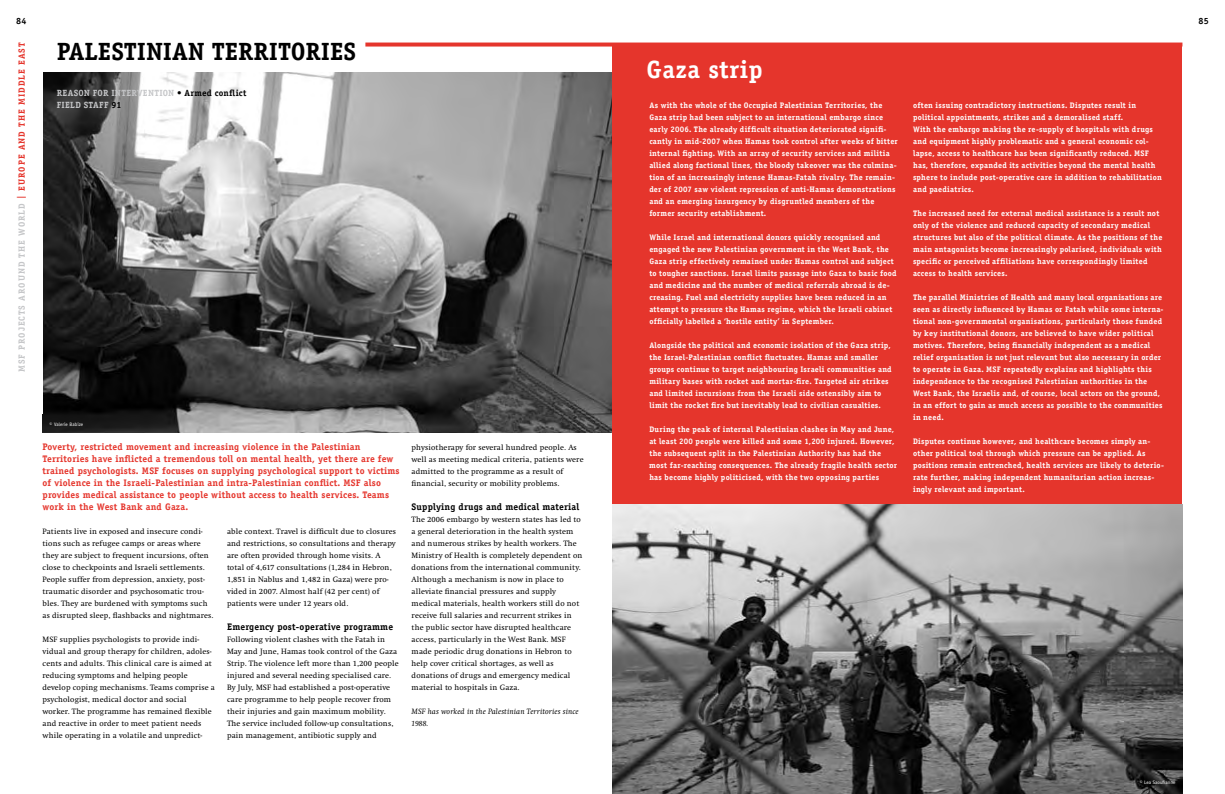
<style>
.page{position:relative;width:1225px;height:794px;background:#fff}
.page>*{position:absolute;margin:0;border:0;box-sizing:border-box;transform-origin:0 0}
.t1{font:700 25px "Officina Serif";color:#000}
.t2{font:700 25px "Officina Serif";color:#fff}
.t3{font:700 14px/18px "Officina Serif";letter-spacing:.005em;color:#fff}
.t4{font:700 9.5px/12px "Officina Serif";letter-spacing:.02em;color:#e5352c}
.t5{font:700 9.5px "Officina Serif";letter-spacing:.02em;color:#000}
.t6{font:700 9px "Officina Serif";letter-spacing:.1em;color:#c5c6c8}
.t7{font:700 9px/12px "Officina Serif";letter-spacing:.045em;color:#c5c6c8}
.t8{font:700 9px "Officina Serif";color:#000}
.t9{font:700 8px/12px "Officina Serif";letter-spacing:.03em;color:#fff}
.t10{font:8px/12px "Swift";letter-spacing:.015em;color:#000}
.t11{font:italic 8px/12px "Swift";letter-spacing:.015em;color:#000}
.t12{font:5px "Officina Sans";letter-spacing:.015em;color:#fff}
.s1{color:#e5352c}
.s2{color:#000}
</style>
<div class="page">
<svg style="left:365px;top:43px;width:247px;height:4px"></svg>
<img style="left:43px;top:72px;width:569px;height:360px">
<div style="left:612px;top:43px;width:570px;height:708px;background:#e5352c"></div>
<img style="left:612px;top:504px;width:570px;height:290px">
<p class="t8" style="left:16px;top:15px;width:12px">84</p>
<p class="t6" style="left:16px;top:372px;width:331px;rotate:-90deg">MSF PROJECTS AROUND THE WORLD <span class="s1">| Europe and the Middle East</span></p>
<h1 class="t1" style="left:57px;top:36px;width:80px">PALE STINI</h1>
<h1 class="t1" style="left:172px;top:36px;width:185px">AN TERRITORIE S</h1>
<p class="t7" style="left:57px;top:87px;width:191px">Reason for Intervention <span class="s2">• Armed conflict<br></span>Field Staff</p>
<p class="t8" style="left:111px;top:99px;width:11px">91</p>
<p class="t12" style="left:50px;top:421px;width:35px">© Valerie Babize</p>
<p class="t4" style="left:43px;top:441px;width:358px">Poverty, restricted movement and increasing violence in the Palestinian Territories have inflicted a tremendous toll on mental health, yet there are few trained psychologists. MSF focuses on supplying psychological support to victims of violence in the Israeli-Palestinian and intra-Palestinian conflict. MSF also provides medical assistance to people without access to health services. Teams work in the West Bank and Gaza.</p>
<p class="t10" style="left:43px;top:526px;width:172px">Patients live in exposed and insecure condi&shy;tions such as refugee camps or areas where they are subject to frequent incursions, often close to checkpoints and Israeli settlements.<br>People suffer from depression, anxiety, post&shy;traumatic disorder and psychosomatic trou&shy;bles. They are burdened with symptoms such as disrupted sleep, flashbacks and nightmares.</p>
<p class="t10" style="left:43px;top:634px;width:174px">MSF supplies psychologists to provide indi&shy;vidual and group therapy for children, adoles&shy;cents and adults. This clinical care is aimed at reducing symptoms and helping people develop coping mechanisms. Teams comprise a psychologist, medical doctor and social worker. The programme has remained flexible and reactive in order to meet patient needs while operating in a volatile and unpredict-</p>
<p class="t10" style="left:227px;top:526px;width:170px">able context. Travel is difficult due to closures and restrictions, so consultations and therapy are often provided through home visits. A total of 4,617 consultations (1,284 in Hebron, 1,851 in Nablus and 1,482 in Gaza) were pro&shy;vided in 2007. Almost half (42 per cent) of patients were under 12 years old.</p>
<p class="t5" style="left:227px;top:621px;width:168px">Emergency post-operative programme</p>
<p class="t10" style="left:227px;top:634px;width:173px">Following violent clashes with the Fatah in May and June, Hamas took control of the Gaza Strip. The violence left more than 1,200 people injured and several needing specialised care.<br>By July, MSF had established a post-operative care programme to help people recover from their injuries and gain maximum mobility.<br>The service included follow-up consultations, pain management, antibiotic supply and</p>
<p class="t10" style="left:411px;top:442px;width:173px">physiotherapy for several hundred people. As well as meeting medical criteria, patients were admitted to the programme as a result of financial, security or mobility problems.</p>
<p class="t5" style="left:411px;top:501px;width:169px">Supplying drugs and medical material</p>
<p class="t10" style="left:411px;top:514px;width:172px">The 2006 embargo by western states has led to a general deterioration in the health system and numerous strikes by health workers. The Ministry of Health is completely dependent on donations from the international community.<br>Although a mechanism is now in place to alleviate financial pressures and supply medical materials, health workers still do not receive full salaries and recurrent strikes in the public sector have disrupted healthcare access, particularly in the West Bank. MSF made periodic drug donations in Hebron to help cover critical shortages, as well as donations of drugs and emergency medical material to hospitals in Gaza.</p>
<p class="t11" style="left:411px;top:706px;width:168px">MSF has worked in the Palestinian Territories since<br>1988.</p>
<h1 class="t2" style="left:646px;top:54px;width:118px">Gaza strip</h1>
<p class="t9" style="left:649px;top:99px;width:250px">As with the whole of the Occupied Palestinian Territories, the Gaza strip had been subject to an international embargo since early 2006. The already difficult situation deteriorated signifi&shy;cantly in mid-2007 when Hamas took control after weeks of bitter internal fighting. With an array of security services and militia allied along factional lines, the bloody takeover was the culmina&shy;tion of an increasingly intense Hamas-Fatah rivalry. The remain&shy;der of 2007 saw violent repression of anti-Hamas demonstrations and an emerging insurgency by disgruntled members of the former security establishment.</p>
<p class="t9" style="left:649px;top:231px;width:249px">While Israel and international donors quickly recognised and engaged the new Palestinian government in the West Bank, the Gaza strip effectively remained under Hamas control and subject to tougher sanctions. Israel limits passage into Gaza to basic food and medicine and the number of medical referrals abroad is de&shy;creasing. Fuel and electricity supplies have been reduced in an attempt to pressure the Hamas regime, which the Israeli cabinet officially labelled a ‘hostile entity’ in September.</p>
<p class="t9" style="left:649px;top:339px;width:244px">Alongside the political and economic isolation of the Gaza strip, the Israel-Palestinian conflict fluctuates. Hamas and smaller groups continue to target neighbouring Israeli communities and military bases with rocket and mortar-fire. Targeted air strikes and limited incursions from the Israeli side ostensibly aim to limit the rocket fire but inevitably lead to civilian casualties.</p>
<p class="t9" style="left:649px;top:423px;width:249px">During the peak of internal Palestinian clashes in May and June, at least 200 people were killed and some 1,200 injured. However, the subsequent split in the Palestinian Authority has had the most far-reaching consequences. The already fragile health sector has become highly politicised, with the two opposing parties</p>
<h2 class="t3" style="left:677px;top:358px;width:171px">MSF began working in<br>Yemen in September 2007, supporting health struc-</h2>
<h2 class="t3" style="left:677px;top:430px;width:172px">and assisting migrants and refugees in the Abyan and<br>Shabwah governorates.</h2>
<p class="t9" style="left:913px;top:99px;width:250px">often issuing contradictory instructions. Disputes result in political appointments, strikes and a demoralised staff.<br>With the embargo making the re-supply of hospitals with drugs and equipment highly problematic and a general economic col&shy;lapse, access to healthcare has been significantly reduced. MSF has, therefore, expanded its activities beyond the mental health sphere to include post-operative care in addition to rehabilitation and paediatrics.</p>
<p class="t9" style="left:913px;top:207px;width:251px">The increased need for external medical assistance is a result not only of the violence and reduced capacity of secondary medical structures but also of the political climate. As the positions of the main antagonists become increasingly polarised, individuals with specific or perceived affiliations have correspondingly limited access to health services.</p>
<p class="t9" style="left:913px;top:291px;width:252px">The parallel Ministries of Health and many local organisations are seen as directly influenced by Hamas or Fatah while some interna&shy;tional non-governmental organisations, particularly those funded by key institutional donors, are believed to have wider political motives. Therefore, being financially independent as a medical relief organisation is not just relevant but also necessary in order to operate in Gaza. MSF repeatedly explains and highlights this independence to the recognised Palestinian authorities in the West Bank, the Israelis and, of course, local actors on the ground, in an effort to gain as much access as possible to the communities in need.</p>
<p class="t9" style="left:913px;top:435px;width:252px">Disputes continue however, and healthcare becomes simply an&shy;other political tool through which pressure can be applied. As positions remain entrenched, health services are likely to deterio&shy;rate further, making independent humanitarian action increas&shy;ingly relevant and important.</p>
<p class="t8" style="left:1198px;top:15px;width:12px">85</p>
<p class="t12" style="left:1139px;top:779px;width:37px">© Lea Saoufianne</p>
</div>
